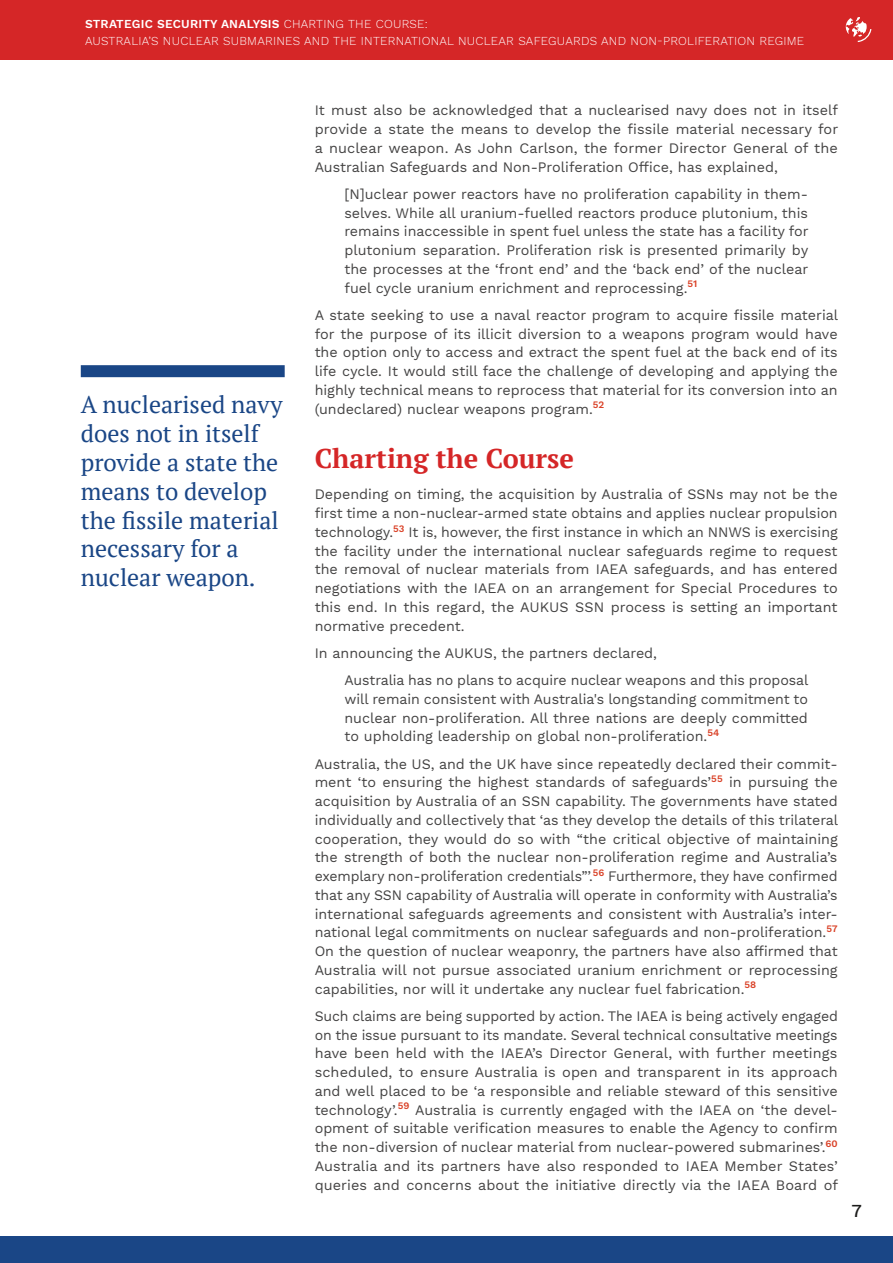
<style>
.page{position:relative;width:893px;height:1263px;background:#fff}
.page>*{position:absolute;margin:0;border:0;box-sizing:border-box;transform-origin:0 0}
.Title_1{font:700 27px "PT Serif";color:#d52627}
.Quotes{font:24px/28.8px "PT Serif";color:#1a4686}
.t1{font:500 18px "Work Sans";color:#1c1c1b}
.BODY_COPY{font:14.25px/18.8px "Work Sans";color:#434242;text-align:justify}
.t2{font:300 12px/16.5px "Work Sans";letter-spacing:.02em;color:#fff}
.s1{font-weight:600}
</style>
<div class="page">
<div style="left:0;top:0;width:893px;height:60px;background:#d52627"></div>
<div style="left:0;top:1236px;width:893px;height:27px;background:#1a4686"></div>
<svg style="left:846px;top:17px;width:25px;height:25px"></svg>
<div style="left:81px;top:365px;width:204px;height:12px;background:#1a4686"></div>
<p class="t2" style="left:85px;top:16px;width:721px"><span class="s1">STRATEGIC SECURITY ANALYSIS</span> CHARTING THE COURSE:<br>AUSTRALIA’S NUCLEAR SUBMARINES AND THE INTERNATIONAL NUCLEAR SAFEGUARDS AND NON-PROLIFERATION REGIME</p>
<p class="Quotes" style="left:81px;top:390px;width:203px">A nuclearised navy does not in itself provide a state the means to develop the fissile material necessary for a nuclear weapon.</p>
<p class="BODY_COPY" style="left:315px;top:102px;width:525px">It must also be acknowledged that a nuclearised navy does not in itself provide a state the means to develop the fissile material necessary for a nuclear weapon. As John Carlson, the former Director General of the Australian Safeguards and Non-Proliferation Office, has explained,</p>
<p class="BODY_COPY" style="left:344px;top:185px;width:466px">[N]uclear power reactors have no proliferation capability in them&shy;selves. While all uranium-fuelled reactors produce plutonium, this remains inaccessible in spent fuel unless the state has a facility for plutonium separation. Proliferation risk is presented primarily by the processes at the ‘front end’ and the ‘back end’ of the nuclear fuel cycle uranium enrichment and reprocessing.<sup>51</sup></p>
<p class="BODY_COPY" style="left:315px;top:306px;width:525px">A state seeking to use a naval reactor program to acquire fissile material for the purpose of its illicit diversion to a weapons program would have the option only to access and extract the spent fuel at the back end of its life cycle. It would still face the challenge of developing and applying the highly technical means to reprocess that material for its conversion into an (undeclared) nuclear weapons program.<sup>52</sup></p>
<p class="Title_1" style="left:315px;top:440px;width:261px">Charting the Course</p>
<p class="BODY_COPY" style="left:315px;top:486px;width:525px">Depending on timing, the acquisition by Australia of SSNs may not be the first time a non-nuclear-armed state obtains and applies nuclear propulsion technology.<sup>53</sup> It is, however, the first instance in which an NNWS is exercising the facility under the international nuclear safeguards regime to request the removal of nuclear materials from IAEA safeguards, and has entered negotiations with the IAEA on an arrangement for Special Procedures to this end. In this regard, the AUKUS SSN process is setting an important normative precedent.</p>
<p class="BODY_COPY" style="left:315px;top:644px;width:344px">In announcing the AUKUS, the partners declared,</p>
<p class="BODY_COPY" style="left:344px;top:671px;width:465px">Australia has no plans to acquire nuclear weapons and this proposal will remain consistent with Australia's longstanding commitment to nuclear non-proliferation. All three nations are deeply committed to upholding leadership on global non-proliferation.<sup>54</sup></p>
<p class="BODY_COPY" style="left:315px;top:755px;width:525px">Australia, the US, and the UK have since repeatedly declared their commit&shy;ment ‘to ensuring the highest standards of safeguards’<sup>55</sup> in pursuing the acquisition by Australia of an SSN capability. The governments have stated individually and collectively that ‘as they develop the details of this trilateral cooperation, they would do so with “the critical objective of maintaining the strength of both the nuclear non-proliferation regime and Australia’s exemplary non-proliferation credentials”’.<sup>56</sup> Furthermore, they have confirmed that any SSN capability of Australia will operate in conformity with Australia’s international safeguards agreements and consistent with Australia’s inter&shy;national legal commitments on nuclear safeguards and non-proliferation.<sup>57<br></sup>On the question of nuclear weaponry, the partners have also affirmed that Australia will not pursue associated uranium enrichment or reprocessing capabilities, nor will it undertake any nuclear fuel fabrication.<sup>58</sup></p>
<p class="BODY_COPY" style="left:315px;top:1007px;width:525px">Such claims are being supported by action. The IAEA is being actively engaged on the issue pursuant to its mandate. Several technical consultative meetings have been held with the IAEA’s Director General, with further meetings scheduled, to ensure Australia is open and transparent in its approach and well placed to be ‘a responsible and reliable steward of this sensitive technology’.<sup>59</sup> Australia is currently engaged with the IAEA on ‘the devel&shy;opment of suitable verification measures to enable the Agency to confirm the non-diversion of nuclear material from nuclear-powered submarines’.<sup>60<br></sup>Australia and its partners have also responded to IAEA Member States’ queries and concerns about the initiative directly via the IAEA Board of</p>
<p class="t1" style="left:851px;top:1201px;width:12px">7</p>
</div>
